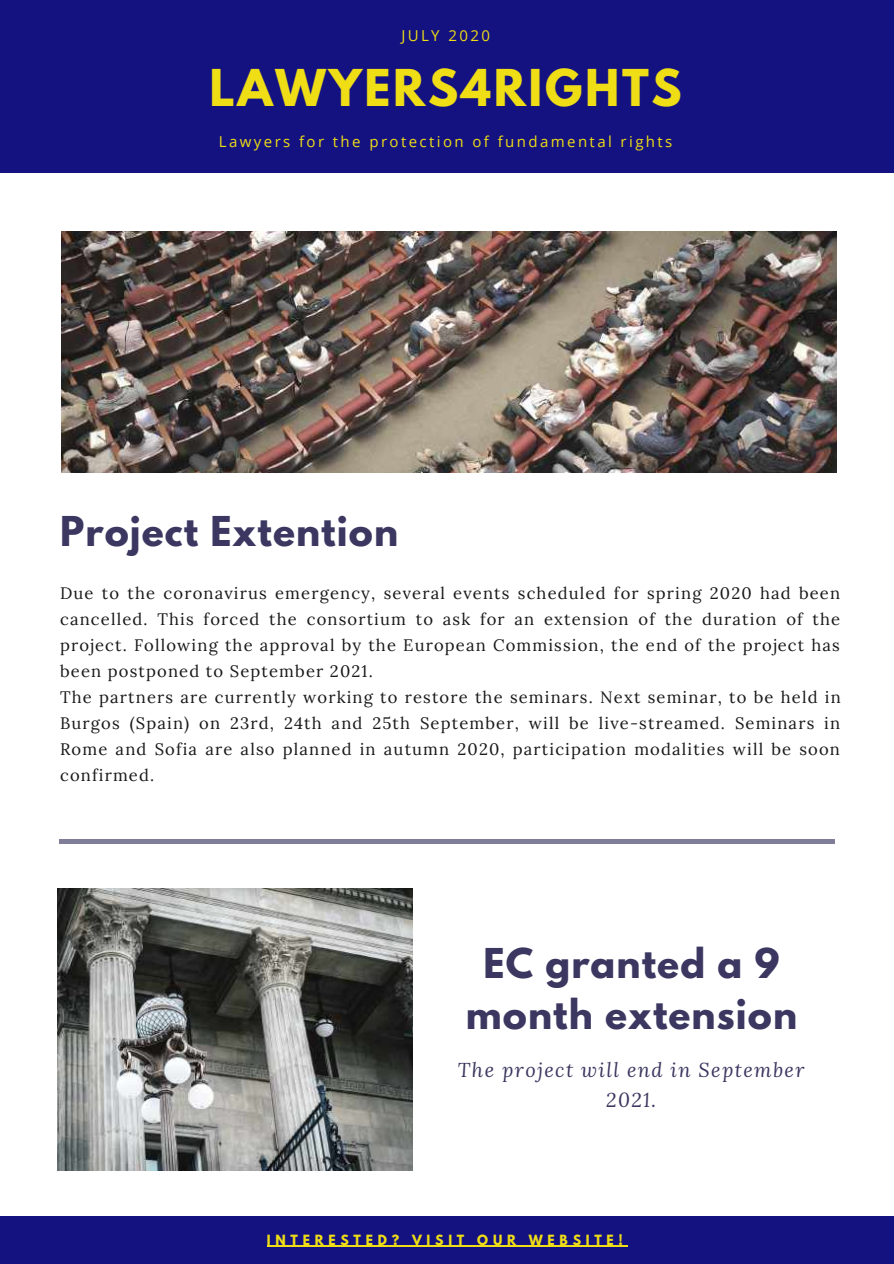
<style>
.page{position:relative;width:894px;height:1264px;background:#fff}
.page>*{position:absolute;margin:0;border:0;box-sizing:border-box;transform-origin:0 0}
.t1{font:700 45px "League Spartan";letter-spacing:.06em;color:#efdd16}
.t2{font:700 36.45px/50.7px "League Spartan";letter-spacing:.03em;color:#3b3760;text-align:center}
.t3{font:italic 19.8px/30.5px "Lora";letter-spacing:.07em;color:#3b3760;text-align:center}
.t4{font:16.5px/26px "Lora";letter-spacing:.07em;color:#191919}
.t5{font:15px "Open Sans";letter-spacing:.16em;color:#efdd16}
.t6{font:700 12.45px "League Spartan";letter-spacing:.38em;color:#efdd16}
</style>
<div class="page">
<hr style="left:60px;top:840px;width:774px;height:3px;background:#3b3760">
<img style="left:61px;top:232px;width:775px;height:241px">
<div style="left:0;top:1216px;width:893px;height:47px;background:#141280"></div>
<hr style="left:267px;top:1245px;width:360px;height:1px;background:#efdd16">
<img style="left:58px;top:888px;width:354px;height:282px">
<div style="left:0;top:0;width:893px;height:172px;background:#141280"></div>
<p class="t5" style="left:401px;top:25px;width:90px">JULY 2020</p>
<h1 class="t1" style="left:209px;top:65px;width:473px">LAWYERS4RIGHTS</h1>
<p class="t5" style="left:219px;top:131px;width:455px">Lawyers for the protection of fundamental rights</p>
<h2 class="t2" style="left:60px;top:511px;width:339px">Project Extention</h2>
<p class="t4" style="left:60px;top:580px;width:782px">Due to the coronavirus emergency, several events scheduled for spring 2020 had been cancelled. This forced the consortium to ask for an extension of the duration of the project. Following the approval by the European Commission, the end of the project has been postponed to September 2021.<br>The partners are currently working to restore the seminars. Next seminar, to be held in Burgos (Spain) on 23rd, 24th and 25th September, will be live-streamed. Seminars in Rome and Sofia are also planned in autumn 2020, participation modalities will be soon confirmed.</p>
<h2 class="t2" style="left:466px;top:942px;width:332px">EC granted a 9 month extension</h2>
<p class="t3" style="left:458px;top:1053px;width:348px">The project will end in September<br>2021.</p>
<p class="t6" style="left:267px;top:1233px;width:357px">INTERESTED? VISIT OUR WEBSITE!</p>
</div>
